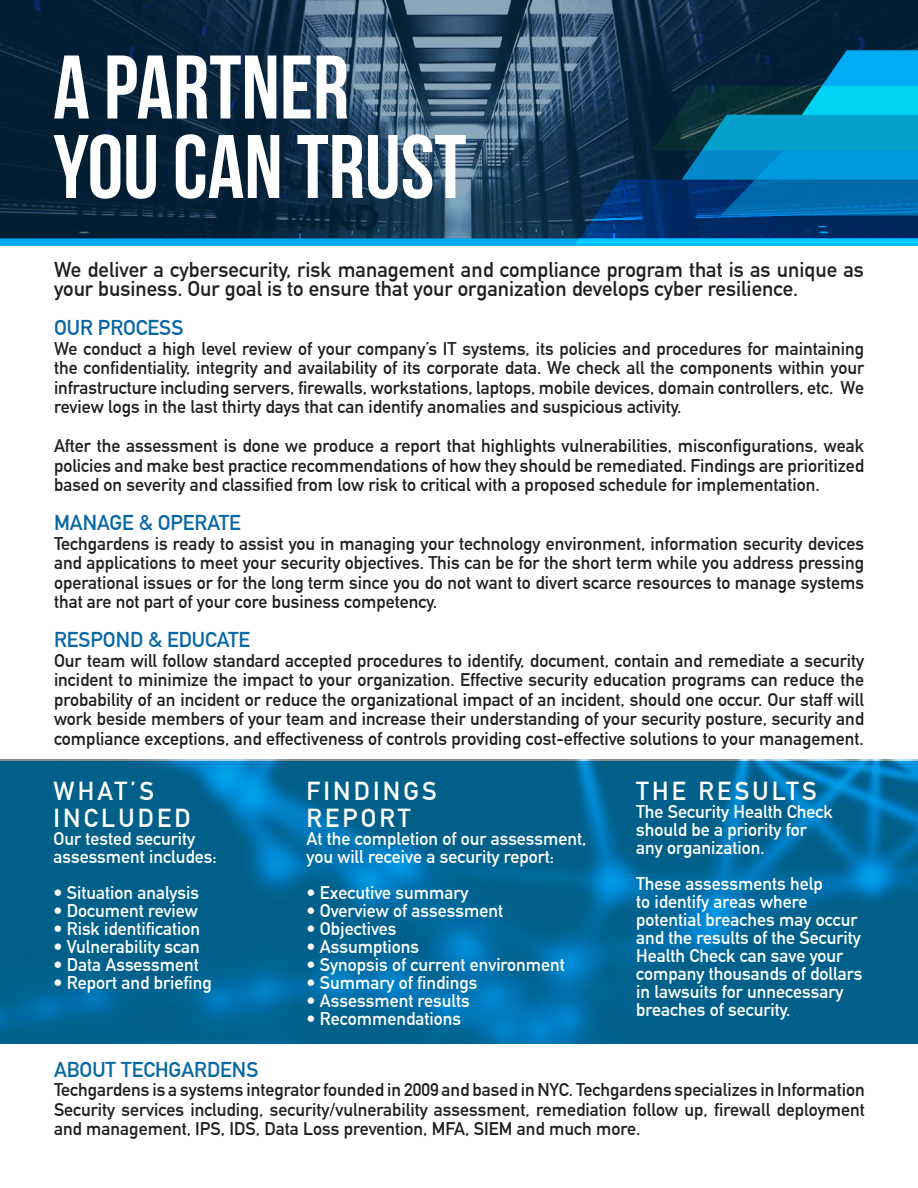
<style>
.page{position:relative;width:918px;height:1188px;background:#fff}
.page>*{position:absolute;margin:0;border:0;box-sizing:border-box;transform-origin:0 0}
.t1{font:90px "Bebas Neue";color:#fff}
.t2{font:700 25.5px "DIN Alternate";letter-spacing:.125em;color:#fff}
.t3{font:700 21px/19.5px "DIN Alternate";color:#231f20}
.t4{font:700 21px "DIN Alternate";color:#0767a4}
.t5{font:700 18px/19.5px "DIN Alternate";color:#231f20;text-align:justify}
.t6{font:700 18px/18px "DIN Alternate";color:#fff}
</style>
<div class="page">
<svg style="left:0;top:239px;width:918px;height:7px;background:#06aef4"></svg>
<img style="left:0;top:760px;width:918px;height:284px">
<svg style="left:0;top:0;width:918px;height:239px;background:#1a3851"></svg>
<svg style="left:575px;top:50px;width:343px;height:194px;background:#055b87"></svg>
<p class="t1" style="left:53px;top:38px;width:297px">A PARTNER</p>
<p class="t1" style="left:53px;top:118px;width:415px">YOU CAN TRUST</p>
<p class="t3" style="left:54px;top:258px;width:811px">We deliver a cybersecurity, risk management and compliance program that is as unique as your business. Our goal is to ensure that your organization develops cyber resilience.</p>
<p class="t4" style="left:54px;top:312px;width:131px">OUR PROCESS</p>
<p class="t5" style="left:54px;top:338px;width:812px">We conduct a high level review of your company’s IT systems, its policies and procedures for maintaining the confidentiality, integrity and availability of its corporate data. We check all the components within your infrastructure including servers, firewalls, workstations, laptops, mobile devices, domain controllers, etc. We review logs in the last thirty days that can identify anomalies and suspicious activity.</p>
<p class="t5" style="left:54px;top:435px;width:812px">After the assessment is done we produce a report that highlights vulnerabilities, misconfigurations, weak policies and make best practice recommendations of how they should be remediated. Findings are prioritized based on severity and classified from low risk to critical with a proposed schedule for implementation.</p>
<p class="t4" style="left:54px;top:507px;width:188px">MANAGE &amp; OPERATE</p>
<p class="t5" style="left:54px;top:533px;width:812px">Techgardens is ready to assist you in managing your technology environment, information security devices and applications to meet your security objectives. This can be for the short term while you address pressing operational issues or for the long term since you do not want to divert scarce resources to manage systems that are not part of your core business competency.</p>
<p class="t4" style="left:54px;top:624px;width:198px">RESPOND &amp; EDUCATE</p>
<p class="t5" style="left:54px;top:650px;width:812px">Our team will follow standard accepted procedures to identify, document, contain and remediate a security incident to minimize the impact to your organization. Effective security education programs can reduce the probability of an incident or reduce the organizational impact of an incident, should one occur. Our staff will work beside members of your team and increase their understanding of your security posture, security and compliance exceptions, and effectiveness of controls providing cost-effective solutions to your management.</p>
<p class="t2" style="left:53px;top:771px;width:102px">WHAT’S</p>
<p class="t2" style="left:53px;top:798px;width:139px">INCLUDED</p>
<p class="t6" style="left:53px;top:828px;width:143px">Our tested security</p>
<p class="t6" style="left:53px;top:846px;width:165px">assessment includes:</p>
<p class="t6" style="left:53px;top:882px;width:147px">• Situation analysis</p>
<p class="t6" style="left:53px;top:900px;width:146px">• Document review</p>
<p class="t6" style="left:53px;top:918px;width:148px">• Risk identification</p>
<p class="t6" style="left:53px;top:936px;width:148px">• Vulnerability scan</p>
<p class="t6" style="left:53px;top:954px;width:147px">• Data Assessment</p>
<p class="t6" style="left:53px;top:972px;width:160px">• Report and briefing</p>
<p class="t2" style="left:306px;top:771px;width:132px">FINDINGS</p>
<p class="t2" style="left:306px;top:798px;width:106px">REPORT</p>
<p class="t6" style="left:306px;top:828px;width:282px">At the completion of our assessment, you will receive a security report:</p>
<p class="t6" style="left:306px;top:882px;width:164px">• Executive summary</p>
<p class="t6" style="left:306px;top:900px;width:198px">• Overview of assessment</p>
<p class="t6" style="left:306px;top:918px;width:92px">• Objectives</p>
<p class="t6" style="left:306px;top:936px;width:114px">• Assumptions</p>
<p class="t6" style="left:306px;top:954px;width:260px">• Synopsis of current environment</p>
<p class="t6" style="left:306px;top:972px;width:172px">• Summary of findings</p>
<p class="t6" style="left:306px;top:990px;width:165px">• Assessment results</p>
<p class="t6" style="left:306px;top:1008px;width:156px">• Recommendations</p>
<p class="t2" style="left:636px;top:771px;width:182px">THE RESULTS</p>
<p class="t6" style="left:636px;top:801px;width:198px">The Security Health Check</p>
<p class="t6" style="left:636px;top:819px;width:172px">should be a priority for</p>
<p class="t6" style="left:636px;top:837px;width:130px">any organization.</p>
<p class="t6" style="left:636px;top:873px;width:188px">These assessments help</p>
<p class="t6" style="left:636px;top:891px;width:173px">to identify areas where</p>
<p class="t6" style="left:636px;top:909px;width:228px">potential breaches may occur and the results of the Security<br>Health Check can save your company thousands of dollars in lawsuits for unnecessary breaches of security.</p>
<p class="t4" style="left:54px;top:1053px;width:206px">ABOUT TECHGARDENS</p>
<p class="t5" style="left:54px;top:1079px;width:812px">Techgardens is a systems integrator founded in 2009 and based in NYC. Techgardens specializes in Information Security services including, security/vulnerability assessment, remediation follow up, firewall deployment and management, IPS, IDS, Data Loss prevention, MFA, SIEM and much more.</p>
</div>
